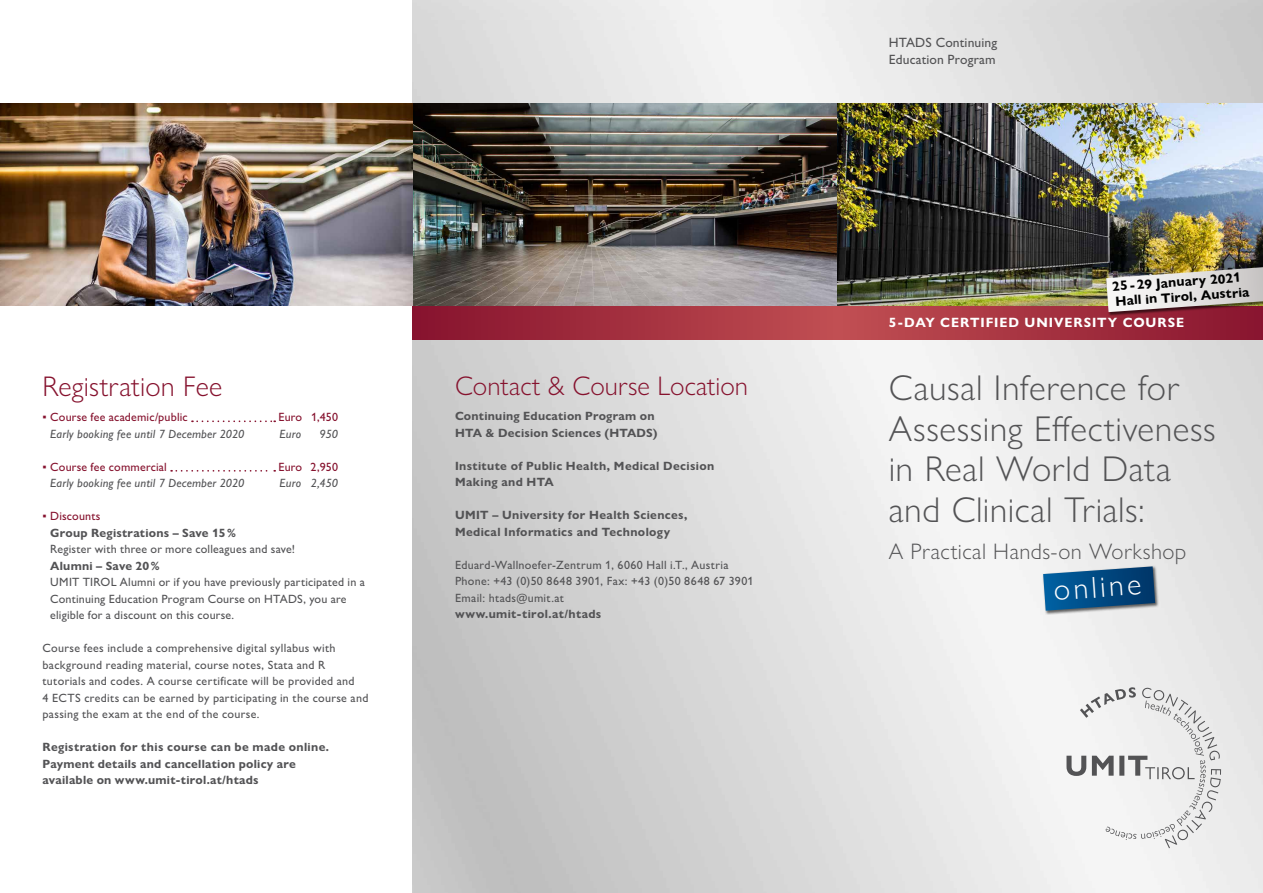
<style>
.page{position:relative;width:1263px;height:893px;background:#fff}
.page>*{position:absolute;margin:0;border:0;box-sizing:border-box;transform-origin:0 0}
.t1{font:300 36px/40.5px "Gill Sans Nova";letter-spacing:.015em;color:#535355}
.t2{font:300 30.6px "Gill Sans Nova";color:#fff}
.t3{font:300 28.5px "Gill Sans Nova";letter-spacing:.005em;color:#86122e}
.t4{font:300 27px "Gill Sans Nova";color:#86122e}
.t5{font:300 22.5px "Gill Sans Nova";letter-spacing:.015em;color:#535355}
.t6{font:700 13.5px/15px "Gill Sans Nova";color:#000}
.t7{font:500 13.5px/16.4px "Gill Sans Nova";letter-spacing:.01em;color:#535355}
.t8{font:700 13.5px "Gill Sans Nova";letter-spacing:.07em;color:#fff}
.t9{font:500 12px/16.5px "Gill Sans Nova";letter-spacing:.025em;color:#535355}
.t10{font:700 12px/16.5px "Gill Sans Nova";letter-spacing:.025em;color:#535355}
.t11{font:italic 500 12px "Gill Sans Nova";letter-spacing:.015em;color:#535355}
.t12{font:500 12px "Gill Sans Nova";letter-spacing:.015em;color:#86122e}
.s1{font-weight:700}
.s2{color:#86122e}
.s3{font-weight:500;color:#86122e}
</style>
<div class="page">
<img style="left:412px;top:0;width:851px;height:893px">
<svg style="left:192px;top:420px;width:83px;height:2px"></svg>
<svg style="left:171px;top:470px;width:104px;height:2px"></svg>
<div style="left:412px;top:305px;width:426px;height:34px;background:linear-gradient(to right,#86122d,#c04e52)"></div>
<img style="left:0;top:104px;width:1263px;height:201px">
<div style="left:838px;top:305px;width:425px;height:34px;background:linear-gradient(to right,#c14f52,#88142e)"></div>
<div style="left:1106px;top:266px;width:157px;height:50px;background:#000;opacity:.6"></div>
<img style="left:1106px;top:267px;width:157px;height:45px">
<div style="left:1042px;top:566px;width:117px;height:49px;background:#000;opacity:.6"></div>
<svg style="left:1043px;top:566px;width:112px;height:45px;background:#276391"></svg>
<svg style="left:1066px;top:687px;width:155px;height:161px"></svg>
<h3 class="t3" style="left:43px;top:369px;width:181px">Registration Fee</h3>
<p class="t12" style="left:43px;top:410px;width:147px"><span class="s1">▪</span> Course fee academic/public</p>
<p class="t12" style="left:278px;top:410px;width:61px">Euro 1,450</p>
<p class="t11" style="left:50px;top:426px;width:196px">Early booking fee until 7 December 2020</p>
<p class="t11" style="left:280px;top:426px;width:23px">Euro</p>
<p class="t11" style="left:320px;top:426px;width:20px">950</p>
<p class="t12" style="left:43px;top:459px;width:126px"><span class="s1">▪</span> Course fee commercial</p>
<p class="t12" style="left:278px;top:459px;width:61px">Euro 2,950</p>
<p class="t11" style="left:50px;top:476px;width:196px">Early booking fee until 7 December 2020</p>
<p class="t11" style="left:280px;top:476px;width:60px">Euro 2,450</p>
<p class="t10" style="left:50px;top:508px;width:187px;text-indent:-8px"><span class="s2">▪</span> <span class="s3">Discounts<br></span>Group Registrations – Save 15%</p>
<p class="t9" style="left:50px;top:541px;width:246px">Register with three or more colleagues and save!</p>
<p class="t10" style="left:50px;top:557px;width:111px">Alumni – Save 20%</p>
<p class="t9" style="left:50px;top:574px;width:316px">UMIT TIROL Alumni or if you have previously participated in a<br>Continuing Education Program Course on HTADS, you are eligible for a discount on this course.</p>
<p class="t9" style="left:42px;top:640px;width:327px">Course fees include a comprehensive digital syllabus with background reading material, course notes, Stata and R tutorials and codes. A course certificate will be provided and<br>4 ECTS credits can be earned by participating in the course and passing the exam at the end of the course.</p>
<p class="t10" style="left:42px;top:739px;width:288px">Registration for this course can be made online.<br>Payment details and cancellation policy are available on www.umit-tirol.at/htads</p>
<h3 class="t4" style="left:455px;top:370px;width:294px">Contact &amp; Course Location</h3>
<p class="t10" style="left:455px;top:408px;width:204px">Continuing Education Program on<br>HTA &amp; Decision Sciences (HTADS)</p>
<p class="t10" style="left:455px;top:457px;width:261px">Institute of Public Health, Medical Decision<br>Making and HTA</p>
<p class="t10" style="left:455px;top:507px;width:234px">UMIT – University for Health Sciences,<br>Medical Informatics and Technology</p>
<p class="t9" style="left:455px;top:556px;width:300px">Eduard-Wallnoefer-Zentrum 1, 6060 Hall i.T., Austria<br>Phone: +43 (0)50 8648 3901, Fax: +43 (0)50 8648 67 3901<br>Email: htads@umit.at</p>
<p class="t10" style="left:455px;top:606px;width:148px">www.umit-tirol.at/htads</p>
<p class="t7" style="left:889px;top:35px;width:110px">HTADS Continuing<br>Education Program</p>
<p class="t6" style="left:1112px;top:279px;width:138px;rotate:-4deg">25-29 January 2021<br>Hall in Tirol, Austria</p>
<p class="t8" style="left:889px;top:314px;width:297px">5-DAY CERTIFIED UNIVERSITY COURSE</p>
<h1 class="t1" style="left:889px;top:368px;width:329px">Causal Inference for<br>Assessing Effectiveness in Real World Data and Clinical Trials:</h1>
<h3 class="t5" style="left:889px;top:538px;width:299px">A Practical Hands-on Workshop</h3>
<h2 class="t2" style="left:1052px;top:571px;width:89px;rotate:-4deg">online</h2>
</div>
